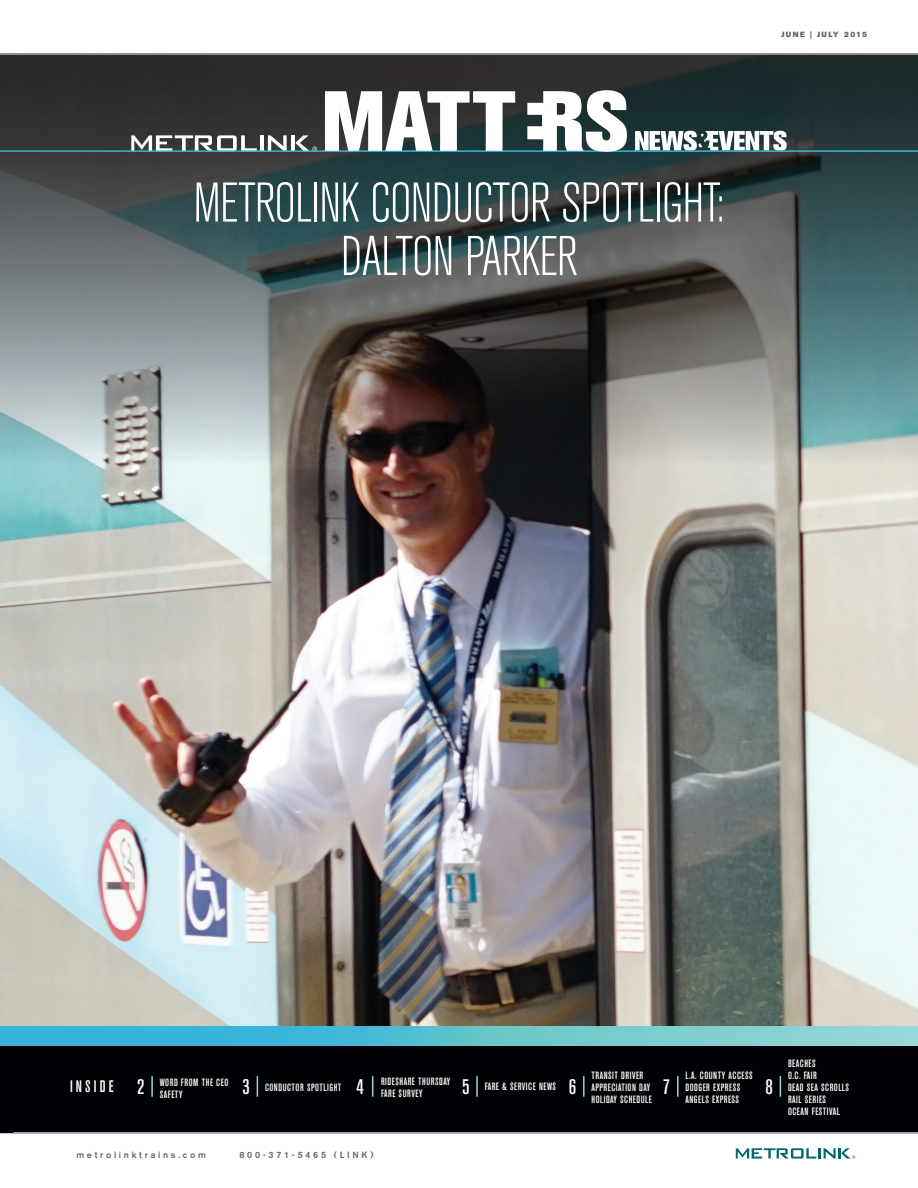
<style>
.page{position:relative;width:918px;height:1188px;background:#fff}
.page>*{position:absolute;margin:0;border:0;box-sizing:border-box;transform-origin:0 0}
.t1{font:300 condensed 55.35px "Akzidenz Grotesk BE";letter-spacing:-.02em;color:#fff}
.t2{font:500 condensed 21px "Akzidenz Grotesk BE";color:#fff}
.t3{font:500 condensed 16.5px "Akzidenz Grotesk BE";letter-spacing:.19em;color:#fff}
.t4{font:500 condensed 10.5px "Akzidenz Grotesk BE";letter-spacing:.05em;color:#fff}
.t5{font:500 9px "Akzidenz Grotesk BE";letter-spacing:.3em;color:#646569}
.t6{font:7.5px "Akzidenz Grotesk BE Super";letter-spacing:.19em;color:#646569}
</style>
<div class="page">
<img style="left:0;top:588px;width:918px;height:439px">
<hr style="left:0;top:1132px;width:918px;height:2px;background:#aeafb3">
<img style="left:0;top:55px;width:918px;height:533px">
<svg style="left:131px;top:135px;width:126px;height:15px"></svg>
<hr style="left:260px;top:135px;width:4px;height:16px;background:#fff">
<svg style="left:268px;top:135px;width:19px;height:15px"></svg>
<hr style="left:291px;top:135px;width:3px;height:16px;background:#fff">
<svg style="left:295px;top:135px;width:22px;height:15px"></svg>
<svg style="left:635px;top:131px;width:152px;height:19px"></svg>
<hr style="left:0;top:150px;width:918px;height:2px;background:#37b4dc">
<svg style="left:527px;top:90px;width:100px;height:62px"></svg>
<svg style="left:325px;top:91px;width:190px;height:60px"></svg>
<svg style="left:736px;top:1148px;width:119px;height:11px"></svg>
<div style="left:0;top:1029px;width:918px;height:104px;background:#000104"></div>
<hr style="left:151px;top:1076px;width:2px;height:21px;background:#99d7db">
<svg style="left:257px;top:1076px;width:1px;height:21px"></svg>
<svg style="left:372px;top:1076px;width:1px;height:21px"></svg>
<hr style="left:476px;top:1076px;width:2px;height:21px;background:#99d7db">
<hr style="left:583px;top:1076px;width:2px;height:21px;background:#99d7db">
<hr style="left:677px;top:1076px;width:2px;height:21px;background:#99d7db">
<svg style="left:780px;top:1076px;width:1px;height:21px"></svg>
<svg style="left:0;top:1027px;width:918px;height:18px;background:#5ec2d4"></svg>
<hr style="left:0;top:53px;width:918px;height:2px;background:#aeafb3">
<hr style="left:14px;top:1132px;width:904px;height:2px;background:#aeafb3">
<p class="t1" style="left:193px;top:173px;width:533px">METROLINK CONDUCTOR SPOTLIGHT:</p>
<p class="t1" style="left:341px;top:226px;width:238px">DALTON PARKER</p>
<p class="t6" style="left:781px;top:30px;width:87px">JUNE | JULY 2015</p>
<p class="t4" style="left:591px;top:1069px;width:53px">TRANSIT DRIVER</p>
<p class="t4" style="left:591px;top:1081px;width:60px">APPRECIATION DAY</p>
<p class="t4" style="left:591px;top:1093px;width:62px">HOLIDAY SCHEDULE</p>
<p class="t4" style="left:685px;top:1069px;width:69px">L.A. COUNTY ACCESS</p>
<p class="t4" style="left:685px;top:1081px;width:56px">DODGER EXPRESS</p>
<p class="t4" style="left:685px;top:1093px;width:55px">ANGELS EXPRESS</p>
<p class="t4" style="left:381px;top:1075px;width:71px">RIDESHARE THURSDAY</p>
<p class="t4" style="left:381px;top:1087px;width:43px">FARE SURVEY</p>
<p class="t4" style="left:160px;top:1077px;width:70px">WORD FROM THE CEO</p>
<p class="t4" style="left:160px;top:1089px;width:24px">SAFETY</p>
<p class="t3" style="left:70px;top:1077px;width:45px">INSIDE</p>
<p class="t2" style="left:242px;top:1075px;width:9px">3</p>
<p class="t2" style="left:569px;top:1075px;width:9px">6</p>
<p class="t2" style="left:663px;top:1075px;width:9px">7</p>
<p class="t2" style="left:766px;top:1075px;width:9px">8</p>
<p class="t2" style="left:137px;top:1075px;width:9px">2</p>
<p class="t2" style="left:357px;top:1075px;width:9px">4</p>
<p class="t2" style="left:462px;top:1075px;width:9px">5</p>
<p class="t4" style="left:485px;top:1080px;width:73px">FARE &amp; SERVICE NEWS</p>
<p class="t4" style="left:265px;top:1081px;width:78px">CONDUCTOR SPOTLIGHT</p>
<p class="t5" style="left:76px;top:1150px;width:131px">metrolinktrains.com</p>
<p class="t5" style="left:239px;top:1150px;width:136px">800-371-5465 (LINK)</p>
<p class="t4" style="left:788px;top:1057px;width:29px">BEACHES</p>
<p class="t4" style="left:788px;top:1069px;width:30px">O.C. FAIR</p>
<p class="t4" style="left:788px;top:1081px;width:63px">DEAD SEA SCROLLS</p>
<p class="t4" style="left:788px;top:1093px;width:40px">RAIL SERIES</p>
<p class="t4" style="left:788px;top:1105px;width:53px">OCEAN FESTIVAL</p>
</div>
